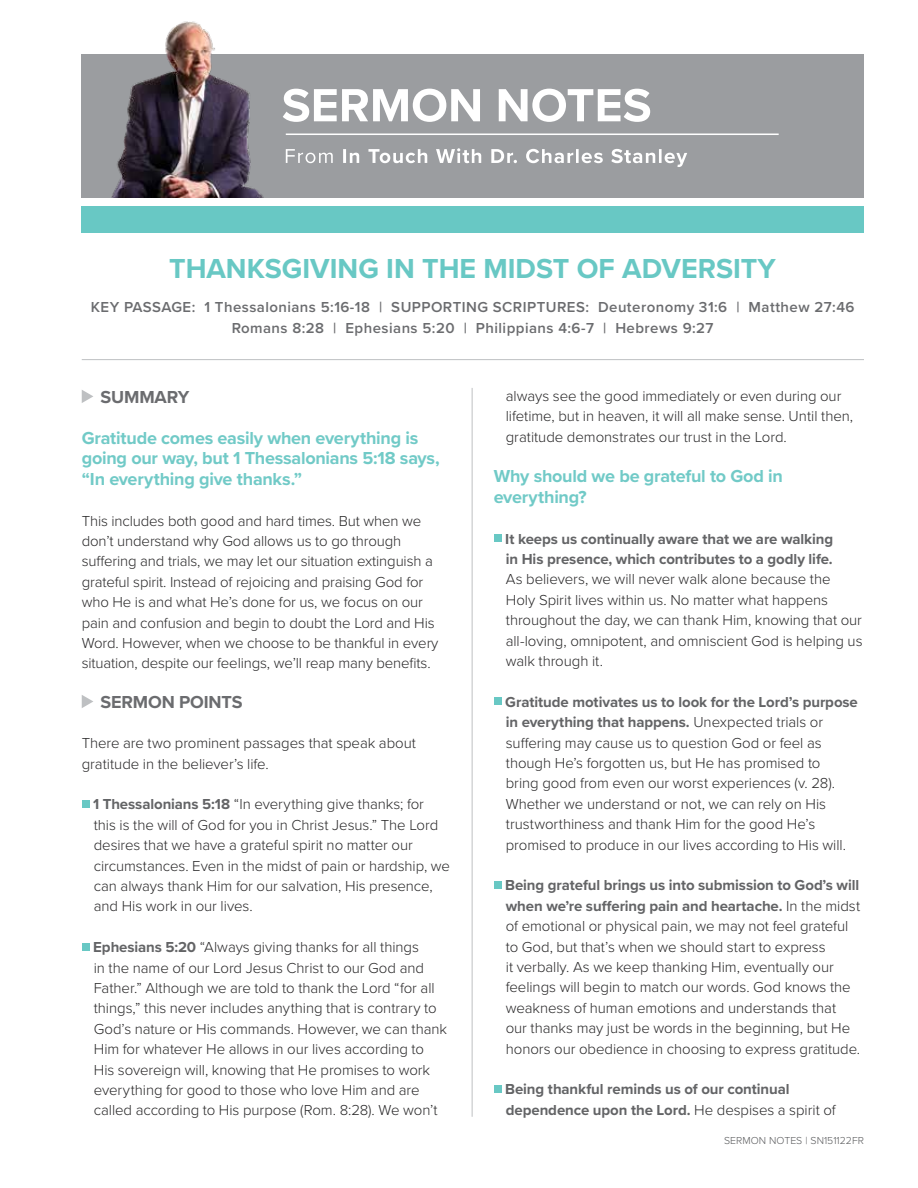
<style>
.page{position:relative;width:918px;height:1188px;background:#fff}
.page>*{position:absolute;margin:0;border:0;box-sizing:border-box;transform-origin:0 0}
.t1{font:700 28.5px "Proxima Nova";color:#68c8c4}
.t2{font:700 18px/20.4px "Proxima Nova";letter-spacing:-.015em;color:#71cac7}
.t3{font:700 18px "Proxima Nova";letter-spacing:-.01em;color:#6b6c6f}
.t4{font:300 15px/20.4px "Proxima Nova";letter-spacing:-.005em;color:#292829}
.t5{font:700 15px/20.4px "Proxima Nova";letter-spacing:-.005em;color:#636466}
.t6{font:600 15px/21px "Proxima Nova";letter-spacing:.03em;color:#6b6c6f;text-align:center}
.t7{font:300 10.5px "Proxima Nova";color:#58595b}
.s1{font-weight:700;color:#636466}
.s2{font-weight:300;color:#292829}
</style>
<div class="page">
<div style="left:81px;top:206px;width:783px;height:27px;background:#68c8c4"></div>
<div style="left:82px;top:54px;width:782px;height:144px;background:#9b9da0"></div>
<img style="left:111px;top:21px;width:153px;height:177px">
<hr style="left:286px;top:134px;width:493px;height:1px;background:#fff">
<svg style="left:283px;top:89px;width:367px;height:33px"></svg>
<svg style="left:286px;top:148px;width:401px;height:19px"></svg>
<svg style="left:82px;top:390px;width:11px;height:13px"></svg>
<svg style="left:82px;top:695px;width:11px;height:13px"></svg>
<div style="left:82px;top:800px;width:8px;height:8px;background:#68c8c4"></div>
<div style="left:82px;top:943px;width:8px;height:7px;background:#68c8c4"></div>
<div style="left:494px;top:534px;width:8px;height:8px;background:#68c8c4"></div>
<div style="left:494px;top:697px;width:8px;height:8px;background:#68c8c4"></div>
<div style="left:494px;top:881px;width:8px;height:8px;background:#68c8c4"></div>
<div style="left:494px;top:1085px;width:8px;height:8px;background:#68c8c4"></div>
<hr style="left:472px;top:388px;width:1px;height:729px;background:#bec0c2">
<hr style="left:82px;top:359px;width:782px;height:1px;background:#bec0c2">
<h1 class="t1" style="left:169px;top:248px;width:608px">THANKSGIVING IN THE MIDST OF ADVERSITY</h1>
<p class="t6" style="left:91px;top:296px;width:765px">KEY PASSAGE: 1 Thessalonians 5:16-18 | SUPPORTING SCRIPTURES: Deuteronomy 31:6 | Matthew 27:46<br>Romans 8:28 | Ephesians 5:20 | Philippians 4:6-7 | Hebrews 9:27</p>
<p class="t3" style="left:101px;top:384px;width:90px">SUMMARY</p>
<p class="t2" style="left:82px;top:427px;width:359px">Gratitude comes easily when everything is going our way, but 1 Thessalonians 5:18 says, “In everything give thanks.”</p>
<p class="t4" style="left:82px;top:510px;width:358px">This includes both good and hard times. But when we don’t understand why God allows us to go through suffering and trials, we may let our situation extinguish a grateful spirit. Instead of rejoicing and praising God for who He is and what He’s done for us, we focus on our pain and confusion and begin to doubt the Lord and His Word. However, when we choose to be thankful in every situation, despite our feelings, we’ll reap many benefits.</p>
<p class="t3" style="left:101px;top:689px;width:143px">SERMON POINTS</p>
<p class="t4" style="left:82px;top:732px;width:336px">There are two prominent passages that speak about gratitude in the believer’s life.</p>
<p class="t4" style="left:93px;top:793px;width:358px"><span class="s1">1 Thessalonians 5:18</span> “In everything give thanks; for<br>this is the will of God for you in Christ Jesus.” The Lord desires that we have a grateful spirit no matter our circumstances. Even in the midst of pain or hardship, we can always thank Him for our salvation, His presence, and His work in our lives.</p>
<p class="t4" style="left:93px;top:936px;width:355px"><span class="s1">Ephesians 5:20</span> “Always giving thanks for all things<br>in the name of our Lord Jesus Christ to our God and Father.” Although we are told to thank the Lord “for all things,” this never includes anything that is contrary to God’s nature or His commands. However, we can thank Him for whatever He allows in our lives according to His sovereign will, knowing that He promises to work everything for good to those who love Him and are called according to His purpose (Rom. 8:28). We won’t</p>
<p class="t4" style="left:506px;top:385px;width:349px">always see the good immediately or even during our lifetime, but in heaven, it will all make sense. Until then, gratitude demonstrates our trust in the Lord.</p>
<p class="t2" style="left:494px;top:466px;width:291px">Why should we be grateful to God in everything?</p>
<p class="t5" style="left:505px;top:528px;width:330px">It keeps us continually aware that we are walking in His presence, which contributes to a godly life.</p>
<p class="t4" style="left:506px;top:568px;width:358px">As believers, we will never walk alone because the Holy Spirit lives within us. No matter what happens throughout the day, we can thank Him, knowing that our all-loving, omnipotent, and omniscient God is helping us walk through it.</p>
<p class="t4" style="left:505px;top:691px;width:354px"><span class="s1">Gratitude motivates us to look for the Lord’s purpose in everything that happens.</span> Unexpected trials or suffering may cause us to question God or feel as though He’s forgotten us, but He has promised to<br>bring good from even our worst experiences (v. 28).<br>Whether we understand or not, we can rely on His trustworthiness and thank Him for the good He’s promised to produce in our lives according to His will.</p>
<p class="t4" style="left:505px;top:874px;width:357px"><span class="s1">Being grateful brings us into submission to God’s will when we’re suffering pain and heartache.</span> In the midst of emotional or physical pain, we may not feel grateful to God, but that’s when we should start to express<br>it verbally. As we keep thanking Him, eventually our feelings will begin to match our words. God knows the weakness of human emotions and understands that our thanks may just be words in the beginning, but He honors our obedience in choosing to express gratitude.</p>
<p class="t5" style="left:505px;top:1079px;width:333px">Being thankful reminds us of our continual dependence upon the Lord. <span class="s2">He despises a spirit of</span></p>
<p class="t7" style="left:724px;top:1133px;width:141px">SERMON NOTES | SN151122FR</p>
</div>
